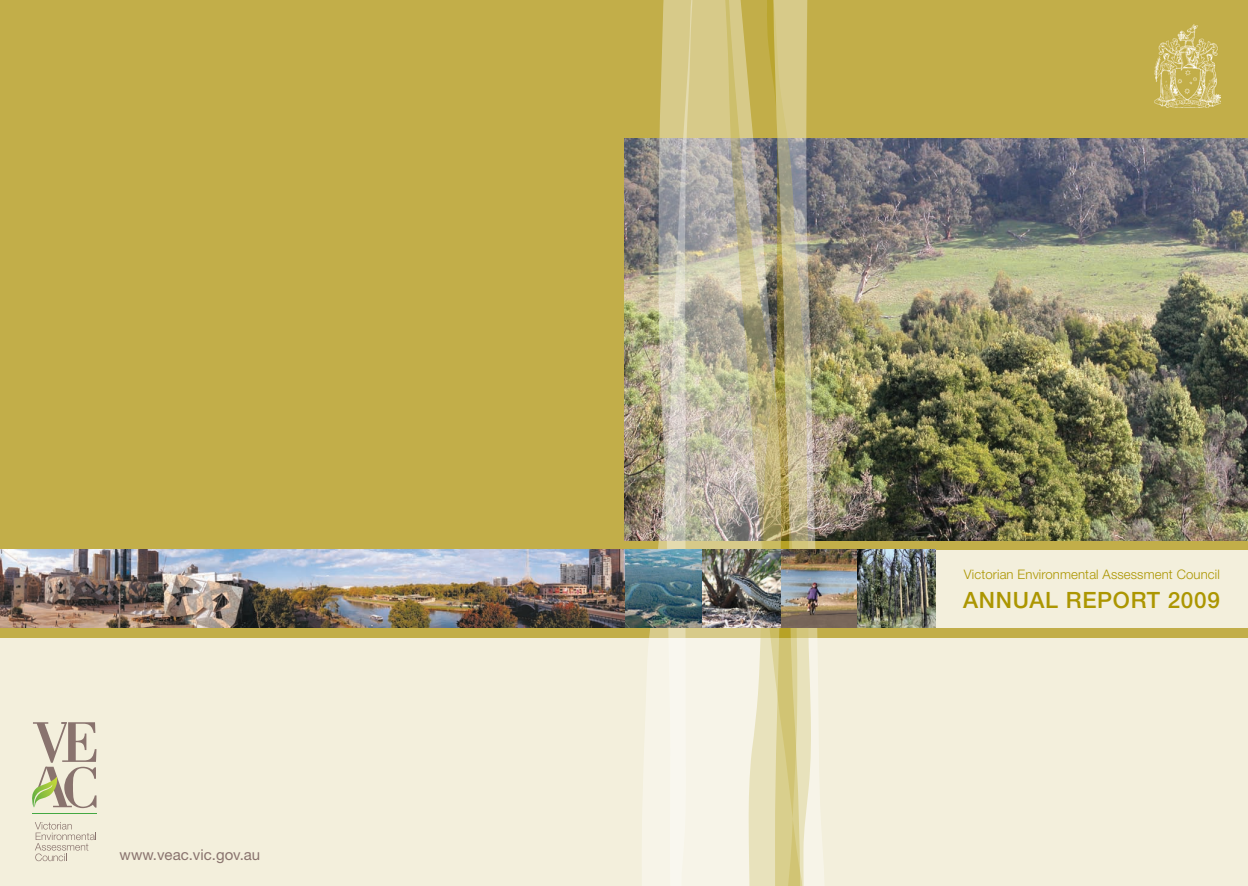
<style>
.page{position:relative;width:1248px;height:886px;background:#fff}
.page>*{position:absolute;margin:0;border:0;box-sizing:border-box;transform-origin:0 0}
.t1{font:500 22.5px "Helvetica Neue";letter-spacing:.03em;color:#ac9601}
.t2{font:15px "Helvetica Neue";color:#89736e}
.t3{font:300 13.12px "Helvetica Neue";letter-spacing:.01em;color:#ac9601}
</style>
<div class="page">
<div style="left:0;top:0;width:1247px;height:886px;background:#c2ae49"></div>
<div style="left:0;top:638px;width:1247px;height:248px;background:#f3efdc"></div>
<img style="left:624px;top:138px;width:623px;height:402px">
<img style="left:802px;top:0;width:22px;height:886px">
<img style="left:641px;top:138px;width:17px;height:748px">
<svg style="left:658px;top:0;width:65px;height:886px"></svg>
<img style="left:723px;top:0;width:79px;height:886px">
<div style="left:624px;top:550px;width:623px;height:78px;background:#f3efdc"></div>
<img style="left:0;top:550px;width:935px;height:78px">
<img style="left:1154px;top:25px;width:66px;height:83px">
<hr style="left:32px;top:813px;width:64px;height:1px;background:#43a842">
<svg style="left:35px;top:822px;width:61px;height:39px"></svg>
<svg style="left:32px;top:722px;width:64px;height:86px"></svg>
<p class="t2" style="left:120px;top:846px;width:142px">www.veac.vic.gov.au</p>
<p class="t3" style="left:963px;top:567px;width:257px">Victorian Environmental Assessment Council</p>
<h1 class="t1" style="left:963px;top:587px;width:258px">ANNUAL REPORT 2009</h1>
</div>
